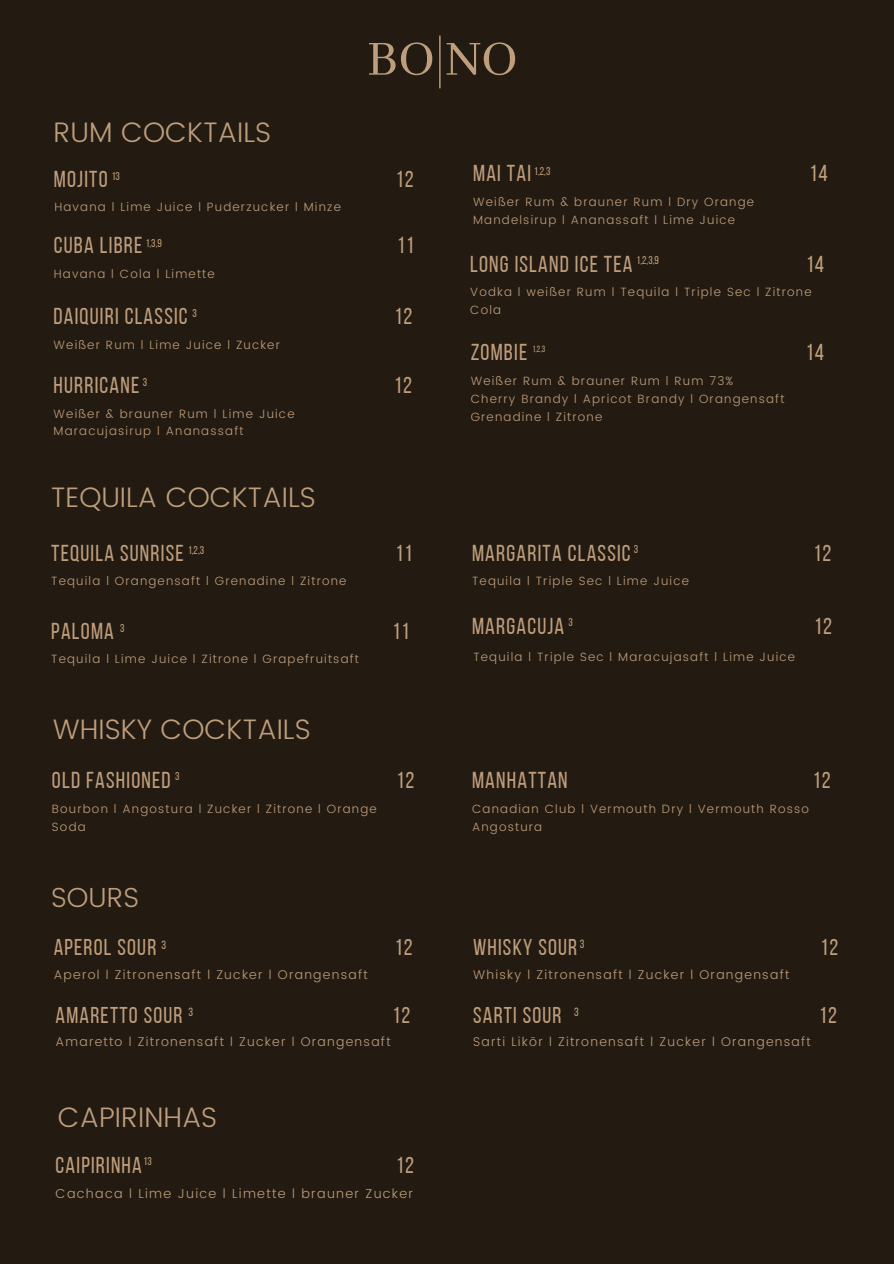
<style>
.page{position:relative;width:894px;height:1264px;background:#fff}
.page>*{position:absolute;margin:0;border:0;box-sizing:border-box;transform-origin:0 0}
.t1{font:54px "Abhaya Libre";color:#be9e7d}
.t2{font:300 28.2px "Poppins";color:#be9e7d}
.t3{font:300 27.6px "Poppins";color:#be9e7d}
.t4{font:22.95px "Bebas Neue";letter-spacing:.055em;color:#be9e7d}
.t5{font:22.8px "Bebas Neue";letter-spacing:.055em;color:#be9e7d}
.t6{font:300 12.9px "Poppins";letter-spacing:.1em;color:#be9e7d}
.t7{font:300 12.6px "Poppins";letter-spacing:.1em;color:#be9e7d}
.t8{font:300 12px/18px "Poppins";letter-spacing:.1em;color:#be9e7d}
.t9{font:12px "Bebas Neue";color:#be9e7d}
.t10{font:11.25px "Bebas Neue";color:#be9e7d}
.t11{font:9px "Bebas Neue";color:#be9e7d}
</style>
<div class="page">
<div style="left:0;top:0;width:893px;height:1263px;background:#231a11"></div>
<hr style="left:439px;top:36px;width:1px;height:52px;background:#be9e7d">
<h3 class="t1" style="left:367px;top:29px;width:153px">BO NO</h3>
<h1 class="t2" style="left:54px;top:115px;width:219px">RUM COCKTAILS</h1>
<p class="t4" style="left:54px;top:170px;width:55px">MOJITO</p>
<p class="t4" style="left:395px;top:170px;width:19px">12</p>
<h2 class="t8" style="left:54px;top:198px;width:288px">Havana l Lime Juice l Puderzucker l Minze</h2>
<h4 class="t4" style="left:54px;top:236px;width:90px">CUBA LIBRE</h4>
<h4 class="t4" style="left:397px;top:236px;width:18px">11</h4>
<h6 class="t8" style="left:54px;top:265px;width:162px">Havana l Cola l Limette</h6>
<h3 class="t10" style="left:112px;top:171px;width:10px">13</h3>
<p class="t10" style="left:146px;top:238px;width:18px">1,3,9</p>
<h5 class="t4" style="left:54px;top:307px;width:136px">DAIQUIRI CLASSIC</h5>
<h5 class="t4" style="left:394px;top:307px;width:19px">12</h5>
<h3 class="t8" style="left:54px;top:335px;width:228px">Weißer Rum l Lime Juice l Zucker</h3>
<p class="t10" style="left:192px;top:308px;width:6px">3</p>
<h5 class="t4" style="left:54px;top:376px;width:87px">HURRICANE</h5>
<h5 class="t4" style="left:394px;top:376px;width:19px">12</h5>
<h5 class="t8" style="left:54px;top:404px;width:242px">Weißer &amp; brauner Rum l Lime Juice<br>Maracujasirup l Ananassaft</h5>
<h2 class="t10" style="left:143px;top:377px;width:6px">3</h2>
<h3 class="t4" style="left:473px;top:164px;width:59px">MAI TAI</h3>
<h3 class="t4" style="left:809px;top:164px;width:20px">14</h3>
<p class="t8" style="left:473px;top:193px;width:282px">Weißer Rum &amp; brauner Rum l Dry Orange<br>Mandelsirup l Ananassaft l Lime Juice</p>
<h5 class="t10" style="left:534px;top:167px;width:18px">1,2,3</h5>
<h5 class="t4" style="left:470px;top:254px;width:164px">LONG ISLAND ICE TEA</h5>
<h5 class="t4" style="left:805px;top:254px;width:20px">14</h5>
<h2 class="t8" style="left:470px;top:283px;width:343px">Vodka l weißer Rum l Tequila l Triple Sec l Zitrone<br>Cola</h2>
<h3 class="t10" style="left:636px;top:255px;width:24px">1,2,3,9</h3>
<h6 class="t4" style="left:470px;top:343px;width:58px">ZOMBIE</h6>
<h6 class="t4" style="left:805px;top:343px;width:20px">14</h6>
<h3 class="t8" style="left:470px;top:372px;width:315px">Weißer Rum &amp; brauner Rum l Rum 73%<br>Cherry Brandy l Apricot Brandy l Orangensaft<br>Grenadine l Zitrone</h3>
<p class="t11" style="left:532px;top:345px;width:14px">1,2,3</p>
<h5 class="t2" style="left:51px;top:480px;width:266px">TEQUILA COCKTAILS</h5>
<h3 class="t4" style="left:51px;top:543px;width:134px">TEQUILA SUNRISE</h3>
<h3 class="t4" style="left:395px;top:543px;width:18px">11</h3>
<p class="t8" style="left:51px;top:572px;width:297px">Tequila l Orangensaft l Grenadine l Zitrone</p>
<h5 class="t4" style="left:472px;top:543px;width:160px">MARGARITA CLASSIC</h5>
<h5 class="t4" style="left:813px;top:543px;width:19px">12</h5>
<h3 class="t8" style="left:472px;top:572px;width:218px">Tequila l Triple Sec l Lime Juice</h3>
<h5 class="t10" style="left:188px;top:545px;width:18px">1,2,3</h5>
<h5 class="t10" style="left:633px;top:544px;width:6px">3</h5>
<p class="t4" style="left:51px;top:621px;width:64px">PALOMA</p>
<p class="t4" style="left:392px;top:621px;width:18px">11</p>
<h3 class="t8" style="left:51px;top:650px;width:309px">Tequila l Lime Juice l Zitrone l Grapefruitsaft</h3>
<p class="t10" style="left:120px;top:624px;width:6px">3</p>
<h6 class="t2" style="left:53px;top:713px;width:259px">WHISKY COCKTAILS</h6>
<h4 class="t4" style="left:52px;top:771px;width:120px">OLD FASHIONED</h4>
<h4 class="t4" style="left:396px;top:771px;width:19px">12</h4>
<h6 class="t8" style="left:52px;top:799px;width:326px">Bourbon l Angostura l Zucker l Zitrone l Orange<br>Soda</h6>
<h3 class="t10" style="left:175px;top:772px;width:6px">3</h3>
<p class="t3" style="left:51px;top:881px;width:89px">SOURS</p>
<h3 class="t5" style="left:54px;top:938px;width:104px">APEROL SOUR</h3>
<h3 class="t5" style="left:394px;top:938px;width:19px">12</h3>
<h5 class="t7" style="left:54px;top:966px;width:315px">Aperol l Zitronensaft l Zucker l Orangensaft</h5>
<h5 class="t5" style="left:56px;top:1005px;width:128px">AMARETTO SOUR</h5>
<h5 class="t5" style="left:392px;top:1005px;width:19px">12</h5>
<h2 class="t7" style="left:56px;top:1034px;width:336px">Amaretto l Zitronensaft l Zucker l Orangensaft</h2>
<p class="t9" style="left:161px;top:939px;width:6px">3</p>
<h5 class="t9" style="left:188px;top:1006px;width:6px">3</h5>
<h3 class="t2" style="left:58px;top:1100px;width:161px">CAPIRINHAS</h3>
<p class="t4" style="left:56px;top:1155px;width:88px">CAIPIRINHA</p>
<p class="t4" style="left:396px;top:1155px;width:19px">12</p>
<h5 class="t6" style="left:56px;top:1185px;width:359px">Cachaca l Lime Juice l Limette l brauner Zucker</h5>
<h5 class="t10" style="left:144px;top:1156px;width:10px">13</h5>
<h2 class="t4" style="left:472px;top:616px;width:94px">MARGACUJA</h2>
<h2 class="t4" style="left:813px;top:616px;width:19px">12</h2>
<h3 class="t8" style="left:473px;top:647px;width:323px">Tequila l Triple Sec l Maracujasaft l Lime Juice</h3>
<p class="t10" style="left:568px;top:617px;width:6px">3</p>
<h5 class="t4" style="left:472px;top:770px;width:97px">MANHATTAN</h5>
<h5 class="t4" style="left:812px;top:770px;width:19px">12</h5>
<h5 class="t8" style="left:472px;top:799px;width:338px">Canadian Club l Vermouth Dry l Vermouth Rosso<br>Angostura</h5>
<h3 class="t5" style="left:473px;top:938px;width:106px">WHISKY SOUR</h3>
<h3 class="t5" style="left:820px;top:938px;width:19px">12</h3>
<p class="t7" style="left:473px;top:966px;width:317px">Whisky l Zitronensaft l Zucker l Orangensaft</p>
<h3 class="t5" style="left:473px;top:1005px;width:90px">SARTI SOUR</h3>
<h3 class="t5" style="left:818px;top:1005px;width:19px">12</h3>
<p class="t7" style="left:473px;top:1034px;width:339px">Sarti Likör l Zitronensaft l Zucker l Orangensaft</p>
<h5 class="t9" style="left:580px;top:938px;width:6px">3</h5>
<h3 class="t9" style="left:574px;top:1006px;width:6px">3</h3>
</div>
